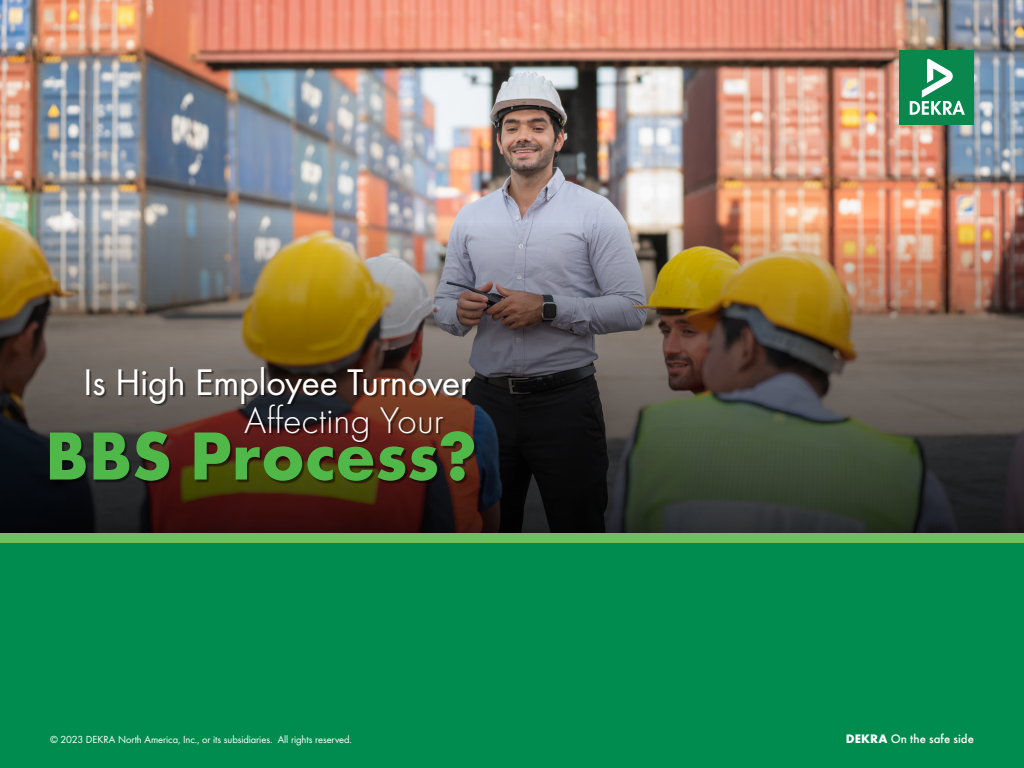
<style>
.page{position:relative;width:1024px;height:768px;background:#fff}
.page>*{position:absolute;margin:0;border:0;box-sizing:border-box;transform-origin:0 0}
.t1{font:700 70.5px "Futura";color:#50b848}
.t2{font:38.45px "Futura Boo";color:#fff}
.t3{font:300 38.45px "Futura";color:#fff}
.t4{font:500 12.8px "Futura";color:#fff}
.t5{font:10.65px "Futura Boo";letter-spacing:-.005em;color:#fff}
.s1{font-weight:700}
</style>
<div class="page">
<img style="left:0;top:0;width:1024px;height:222px">
<img style="left:0;top:222px;width:1024px;height:311px">
<div style="left:0;top:543px;width:1024px;height:225px;background:#008c4f"></div>
<div style="left:899px;top:50px;width:75px;height:75px;background:#09874d"></div>
<svg style="left:910px;top:59px;width:55px;height:56px"></svg>
<div style="left:0;top:533px;width:1024px;height:10px;background:#70c05d"></div>
<div style="left:51px;top:367px;width:427px;height:117px;background:#000;opacity:.5"></div>
<h2 class="t2" style="left:83px;top:355px;width:389px">Is High Employee Turnover</h2>
<h2 class="t3" style="left:244px;top:395px;width:201px">Affecting Your</h2>
<h1 class="t1" style="left:45px;top:404px;width:433px">BBS Process?</h1>
<p class="t5" style="left:50px;top:733px;width:304px">© 2023 DEKRA North America, Inc., or its subsidiaries. All rights reserved.</p>
<p class="t4" style="left:846px;top:729px;width:130px"><span class="s1">DEKRA</span> On the safe side</p>
</div>
